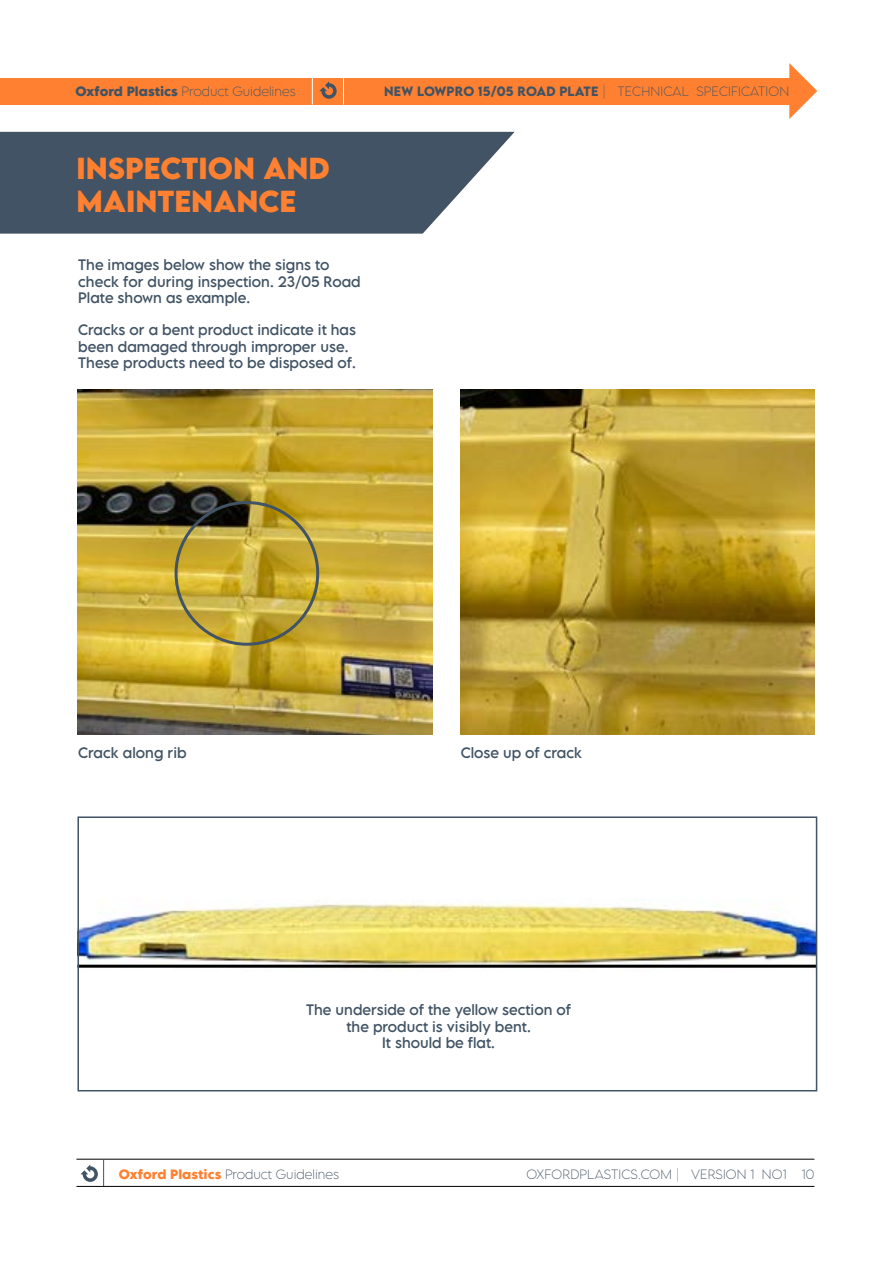
<style>
.page{position:relative;width:893px;height:1263px;background:#fff}
.page>*{position:absolute;margin:0;border:0;box-sizing:border-box;transform-origin:0 0}
.t1{font:700 27px/32.5px "LEMONMILK Pro";color:#ff8030}
.t2{font:13.5px/16.2px "LEMONMILK Pro";color:#415364}
.t3{font:200 12px "LEMONMILK Pro";color:#415364}
.t4{font:600 12px "LEMONMILK Pro";letter-spacing:.015em;color:#415364}
.s1{font-weight:700}
.s2{font-weight:200}
.s3{font-weight:700;color:#ff8030}
</style>
<div class="page">
<div style="left:0;top:132px;width:413px;height:102px;background:#415364"></div>
<svg style="left:413px;top:132px;width:101px;height:102px"></svg>
<div style="left:0;top:78px;width:789px;height:27px;background:#ff8030"></div>
<svg style="left:789px;top:63px;width:28px;height:56px"></svg>
<svg style="left:312px;top:78px;width:1px;height:27px"></svg>
<svg style="left:343px;top:78px;width:1px;height:27px"></svg>
<svg style="left:319px;top:81px;width:18px;height:18px"></svg>
<hr style="left:76px;top:1159px;width:738px;height:1px;background:#000">
<hr style="left:76px;top:1186px;width:738px;height:1px;background:#000">
<svg style="left:80px;top:1159px;width:24px;height:27px"></svg>
<img style="left:77px;top:390px;width:356px;height:345px">
<img style="left:461px;top:390px;width:353px;height:345px">
<div style="left:175px;top:501px;width:144px;height:145px;border:3px solid #415364;border-radius:50%"></div>
<img style="left:80px;top:904px;width:734px;height:61px">
<hr style="left:77px;top:965px;width:739px;height:3px;background:#000">
<div style="left:77px;top:816px;width:740px;height:275px;border:2px solid #415364"></div>
<p class="t3" style="left:75px;top:84px;width:222px"><span class="s1">Oxford Plastics</span> Product Guidelines</p>
<h1 class="t1" style="left:77px;top:153px;width:255px">INSPECTION AND<br>MAINTENANCE</h1>
<p class="t2" style="left:78px;top:257px;width:284px">The images below show the signs to check for during inspection. 23/05 Road<br>Plate shown as example.</p>
<p class="t2" style="left:78px;top:322px;width:279px">Cracks or a bent product indicate it has been damaged through improper use.<br>These products need to be disposed of.</p>
<p class="t4" style="left:384px;top:84px;width:406px">NEW LOWPRO 15/05 ROAD PLATE <span class="s2">| TECHNICAL SPECIFICATION</span></p>
<p class="t2" style="left:78px;top:745px;width:110px">Crack along rib</p>
<p class="t2" style="left:461px;top:745px;width:123px">Close up of crack</p>
<p class="t2" style="left:306px;top:1002px;width:266px;text-align:center">The underside of the yellow section of the product is visibly bent.<br>It should be flat.</p>
<p class="t3" style="left:119px;top:1166px;width:222px"><span class="s3">Oxford Plastics</span> Product Guidelines</p>
<p class="t3" style="left:527px;top:1166px;width:262px">OXFORDPLASTICS.COM | VERSION 1 NO1</p>
<p class="t3" style="left:802px;top:1166px;width:14px">10</p>
</div>
